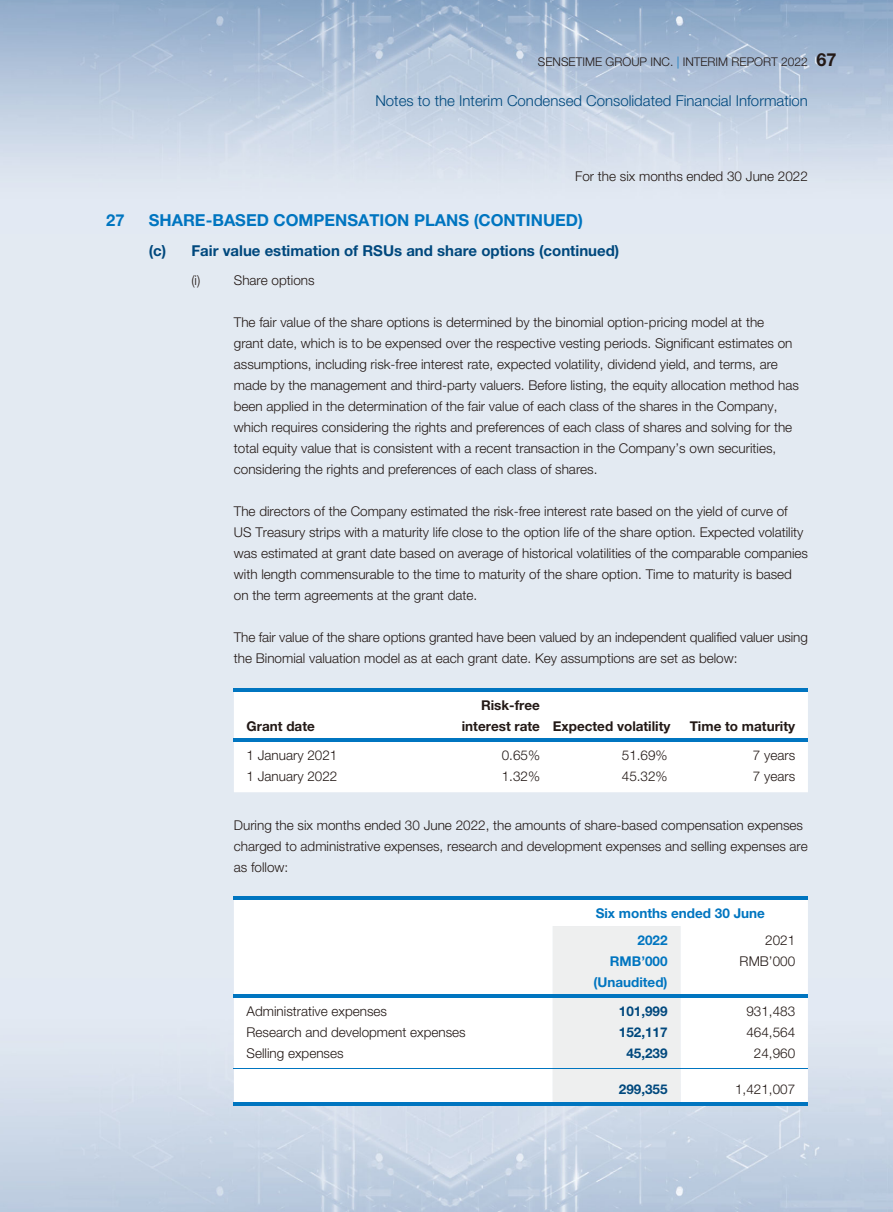
<style>
.page{position:relative;width:893px;height:1212px;background:#e3eaf2}
.page>*{position:absolute;margin:0;border:0;box-sizing:border-box;transform-origin:0 0}
.t1{font:700 16.5px "Helvetica Neue LT Std";color:#0075c0}
.t2{font:300 15px "Helvetica Neue LT Std";color:#00487d}
.t3{font:700 15px "Helvetica Neue LT Std";color:#00487d}
.t4{font:300 13.5px/21px "Helvetica Neue LT Std";color:#231916}
.t5{font:700 13.5px/21px "Helvetica Neue LT Std";color:#231916}
.t6{font:700 13.5px/26.5px "Helvetica Neue LT Std";color:#0075c0}
.t7{font:700 13.5px "Helvetica Neue LT Std";color:#00487d}
.t8{font:300 12px "Helvetica Neue LT Std";color:#231916}
.s1{color:#0075c0}
.s2{font-weight:700;font-size:18px}
</style>
<div class="page">
<img style="left:0;top:994px;width:893px;height:218px">
<img style="left:0;top:0;width:893px;height:170px">
<div style="left:234px;top:691px;width:574px;height:101px;background:#fff"></div>
<hr style="left:234px;top:688px;width:574px;height:3px;background:#0075c0">
<hr style="left:234px;top:739px;width:574px;height:3px;background:#0075c0">
<div style="left:234px;top:899px;width:574px;height:203px;background:#fff"></div>
<div style="left:553px;top:926px;width:127px;height:176px;background:#eeefef"></div>
<hr style="left:234px;top:896px;width:574px;height:3px;background:#0075c0">
<hr style="left:234px;top:994px;width:574px;height:3px;background:#0075c0">
<hr style="left:234px;top:1068px;width:574px;height:1px;background:#0075c0">
<hr style="left:234px;top:1102px;width:574px;height:3px;background:#0075c0">
<p class="t8" style="left:538px;top:57px;width:300px">SENSETIME GROUP INC. <span class="s1">|</span> INTERIM REPORT 2022 <span class="s2">67</span></p>
<p class="t2" style="left:375px;top:95px;width:434px">Notes to the Interim Condensed Consolidated Financial Information</p>
<p class="t4" style="left:575px;top:168px;width:234px">For the six months ended 30 June 2022</p>
<p class="t1" style="left:106px;top:215px;width:20px">27</p>
<p class="t1" style="left:149px;top:215px;width:436px">SHARE-BASED COMPENSATION PLANS (CONTINUED)</p>
<p class="t3" style="left:149px;top:245px;width:472px">(c) Fair value estimation of RSUs and share options (continued)</p>
<p class="t4" style="left:191px;top:272px;width:11px">(i)</p>
<p class="t4" style="left:234px;top:272px;width:82px">Share options</p>
<p class="t4" style="left:234px;top:314px;width:567px">The fair value of the share options is determined by the binomial option-pricing model at the<br>grant date, which is to be expensed over the respective vesting periods. Significant estimates on assumptions, including risk-free interest rate, expected volatility, dividend yield, and terms, are made by the management and third-party valuers. Before listing, the equity allocation method has been applied in the determination of the fair value of each class of the shares in the Company, which requires considering the rights and preferences of each class of shares and solving for the total equity value that is consistent with a recent transaction in the Company’s own securities, considering the rights and preferences of each class of shares.</p>
<p class="t4" style="left:234px;top:503px;width:576px">The directors of the Company estimated the risk-free interest rate based on the yield of curve of US Treasury strips with a maturity life close to the option life of the share option. Expected volatility was estimated at grant date based on average of historical volatilities of the comparable companies with length commensurable to the time to maturity of the share option. Time to maturity is based on the term agreements at the grant date.</p>
<p class="t4" style="left:234px;top:629px;width:576px">The fair value of the share options granted have been valued by an independent qualified valuer using the Binomial valuation model as at each grant date. Key assumptions are set as below:</p>
<p class="t5" style="left:247px;top:717px;width:70px">Grant date</p>
<p class="t5" style="left:462px;top:696px;width:210px;text-indent:19px">Risk-free<br>interest rate Expected volatility</p>
<p class="t5" style="left:690px;top:717px;width:107px">Time to maturity</p>
<p class="t4" style="left:247px;top:747px;width:92px">1 January 2021</p>
<p class="t4" style="left:502px;top:747px;width:40px">0.65%</p>
<p class="t4" style="left:622px;top:747px;width:47px">51.69%</p>
<p class="t4" style="left:753px;top:747px;width:44px">7 years</p>
<p class="t4" style="left:247px;top:768px;width:92px">1 January 2022</p>
<p class="t4" style="left:502px;top:768px;width:40px">1.32%</p>
<p class="t4" style="left:622px;top:768px;width:47px">45.32%</p>
<p class="t4" style="left:753px;top:768px;width:44px">7 years</p>
<p class="t4" style="left:234px;top:816px;width:575px">During the six months ended 30 June 2022, the amounts of share-based compensation expenses charged to administrative expenses, research and development expenses and selling expenses are as follow:</p>
<p class="t6" style="left:638px;top:902px;width:129px;text-indent:-42px">Six months ended 30 June<br>2022</p>
<p class="t4" style="left:765px;top:931px;width:32px">2021</p>
<p class="t6" style="left:610px;top:949px;width:59px">RMB’000</p>
<p class="t4" style="left:740px;top:952px;width:57px">RMB’000</p>
<p class="t6" style="left:593px;top:970px;width:76px">(Unaudited)</p>
<p class="t4" style="left:247px;top:1002px;width:142px">Administrative expenses</p>
<p class="t7" style="left:619px;top:1007px;width:50px">101,999</p>
<p class="t4" style="left:746px;top:1002px;width:50px">931,483</p>
<p class="t4" style="left:247px;top:1023px;width:221px">Research and development expenses</p>
<p class="t7" style="left:619px;top:1028px;width:50px">152,117</p>
<p class="t4" style="left:746px;top:1023px;width:50px">464,564</p>
<p class="t4" style="left:247px;top:1044px;width:99px">Selling expenses</p>
<p class="t7" style="left:626px;top:1049px;width:43px">45,239</p>
<p class="t4" style="left:754px;top:1044px;width:43px">24,960</p>
<p class="t7" style="left:619px;top:1084px;width:50px">299,355</p>
<p class="t4" style="left:735px;top:1080px;width:62px">1,421,007</p>
</div>
